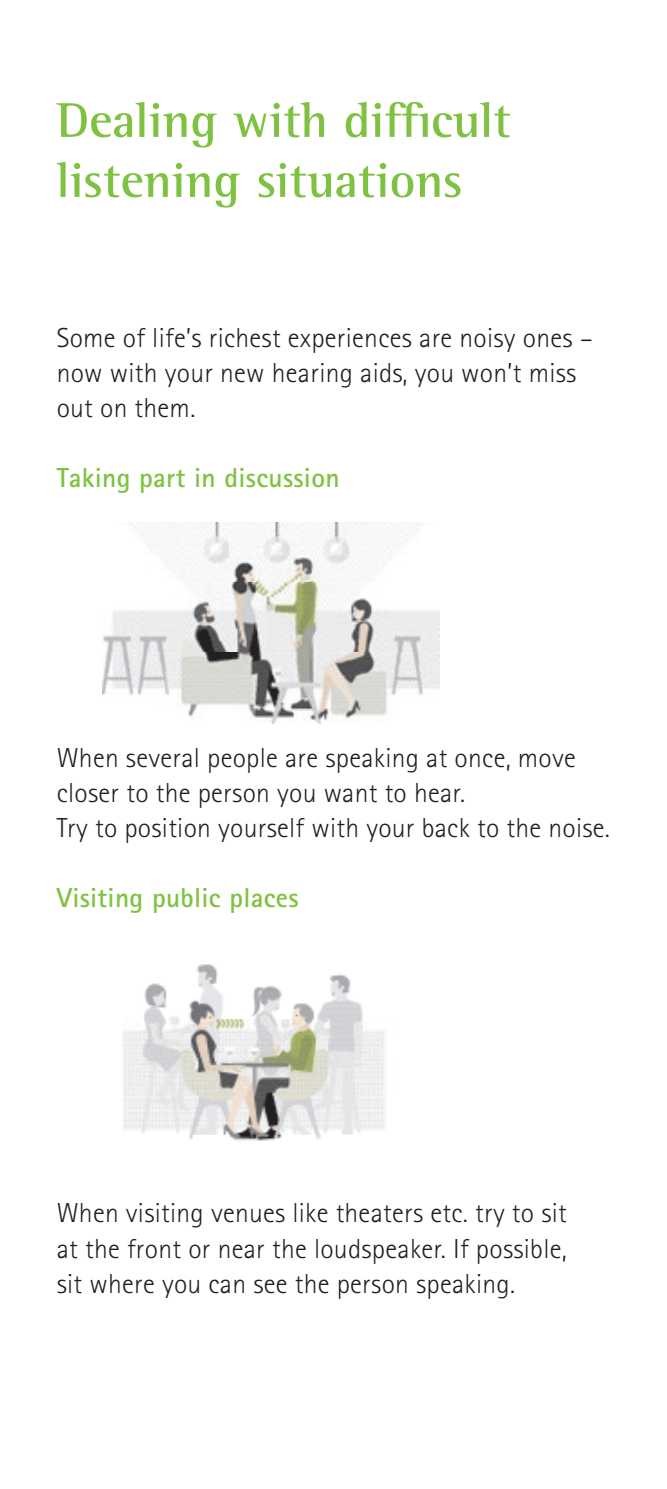
<style>
.page{position:relative;width:667px;height:1489px;background:#fff}
.page>*{position:absolute;margin:0;border:0;box-sizing:border-box;transform-origin:0 0}
.Cover_Title_-_A5-A6{font:700 50px/60px "Rotis Semi Serif Pro";color:#7fc241}
._0_Bodycopy_11_14{font:300 27.5px/35px "Rotis Sans Serif Pro";letter-spacing:.01em;color:#231f20}
.Subtitle_Bold_11_14{font:700 27.5px "Rotis Sans Serif Pro";letter-spacing:.01em;color:#7fc241}
</style>
<div class="page">
<img style="left:103px;top:522px;width:336px;height:201px">
<img style="left:123px;top:964px;width:263px;height:177px">
<p class="Cover_Title_-_A5-A6" style="left:57px;top:90px;width:455px">Dealing with difficult listening situations</p>
<p class="_0_Bodycopy_11_14" style="left:57px;top:320px;width:537px">Some of life’s richest experiences are noisy ones – now with your new hearing aids, you won’t miss out on them.</p>
<p class="Subtitle_Bold_11_14" style="left:57px;top:460px;width:284px">Taking part in discussion</p>
<p class="_0_Bodycopy_11_14" style="left:57px;top:740px;width:554px">When several people are speaking at once, move closer to the person you want to hear.<br>Try to position yourself with your back to the noise.</p>
<p class="Subtitle_Bold_11_14" style="left:57px;top:880px;width:243px">Visiting public places</p>
<p class="_0_Bodycopy_11_14" style="left:57px;top:1195px;width:511px;text-align:justify">When visiting venues like theaters etc. try to sit at the front or near the loudspeaker. If possible, sit where you can see the person speaking.</p>
</div>
